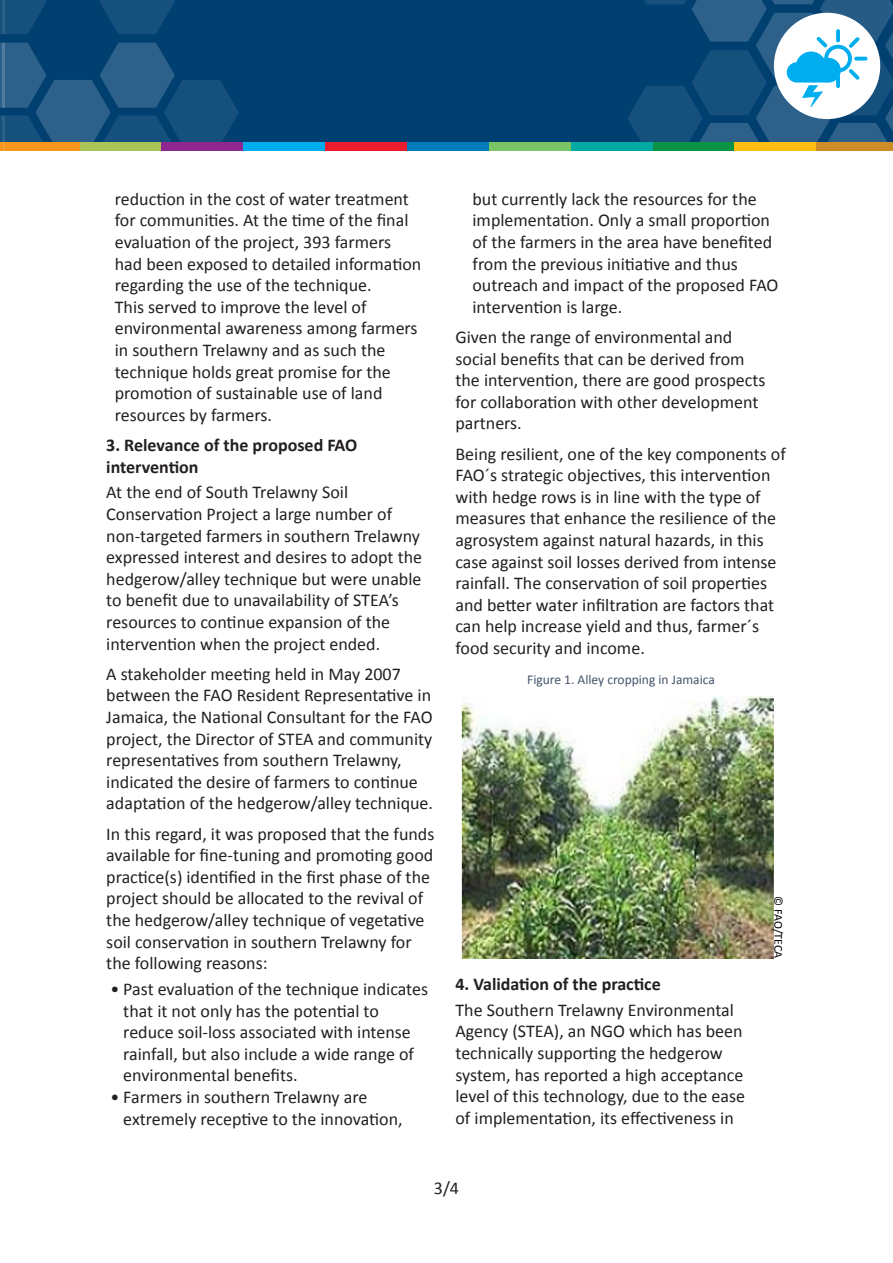
<style>
.page{position:relative;width:893px;height:1263px;background:#fff}
.page>*{position:absolute;margin:0;border:0;box-sizing:border-box;transform-origin:0 0}
.Body_Text{font:18px/21.6px "Calibri";color:#231f20}
.Body_Text_1_1{font:18px/21.6px "Calibri";color:#231f20}
.Heading_1{font:700 18px/21.6px "Calibri";color:#231f20}
.Photo_Capture{font:13.5px "Calibri";color:#44546a}
.t1{font:12px "Calibri";letter-spacing:-.01em;color:#000}
</style>
<div class="page">
<img style="left:462px;top:696px;width:312px;height:263px">
<div style="left:0;top:0;width:893px;height:145px;background:#004071"></div>
<svg style="left:100px;top:0;width:75px;height:34px"></svg>
<div style="left:162px;top:142px;width:81px;height:8px;background:#90268f"></div>
<div style="left:243px;top:142px;width:82px;height:8px;background:#00aeef"></div>
<div style="left:325px;top:142px;width:82px;height:8px;background:#eb1c2c"></div>
<div style="left:407px;top:142px;width:82px;height:8px;background:#007cbb"></div>
<div style="left:489px;top:142px;width:82px;height:8px;background:#7bc465"></div>
<div style="left:571px;top:142px;width:82px;height:8px;background:#00a9a3"></div>
<svg style="left:628px;top:0;width:265px;height:150px"></svg>
<svg style="left:0;top:0;width:46px;height:34px"></svg>
<svg style="left:0;top:43px;width:239px;height:107px"></svg>
<p class="Body_Text_1_1" style="left:115px;top:188px;width:308px">reduction in the cost of water treatment for communities. At the time of the final evaluation of the project, 393 farmers had been exposed to detailed information regarding the use of the technique.<br>This served to improve the level of environmental awareness among farmers in southern Trelawny and as such the technique holds great promise for the promotion of sustainable use of land resources by farmers.</p>
<p class="Heading_1" style="left:106px;top:433px;width:253px">3. Relevance of the proposed FAO intervention</p>
<p class="Body_Text" style="left:106px;top:482px;width:317px">At the end of South Trelawny Soil Conservation Project a large number of non-targeted farmers in southern Trelawny expressed interest and desires to adopt the hedgerow/alley technique but were unable to benefit due to unavailability of STEA’s resources to continue expansion of the intervention when the project ended.</p>
<p class="Body_Text" style="left:106px;top:663px;width:328px">A stakeholder meeting held in May 2007 between the FAO Resident Representative in Jamaica, the National Consultant for the FAO project, the Director of STEA and community representatives from southern Trelawny, indicated the desire of farmers to continue adaptation of the hedgerow/alley technique.</p>
<p class="Body_Text" style="left:106px;top:823px;width:330px">In this regard, it was proposed that the funds available for fine-tuning and promoting good practice(s) identified in the first phase of the project should be allocated to the revival of the hedgerow/alley technique of vegetative soil conservation in southern Trelawny for the following reasons:</p>
<p class="Body_Text" style="left:123px;top:978px;width:306px;text-indent:-13px">• Past evaluation of the technique indicates that it not only has the potential to reduce soil‑loss associated with intense rainfall, but also include a wide range of environmental benefits.</p>
<p class="Body_Text" style="left:123px;top:1086px;width:281px;text-indent:-13px">• Farmers in southern Trelawny are extremely receptive to the innovation,</p>
<p class="Body_Text" style="left:472px;top:188px;width:307px">but currently lack the resources for the implementation. Only a small proportion of the farmers in the area have benefited from the previous initiative and thus outreach and impact of the proposed FAO intervention is large.</p>
<p class="Body_Text" style="left:455px;top:326px;width:312px">Given the range of environmental and social benefits that can be derived from the intervention, there are good prospects for collaboration with other development partners.</p>
<p class="Body_Text" style="left:455px;top:443px;width:332px">Being resilient, one of the key components of FAO´s strategic objectives, this intervention with hedge rows is in line with the type of measures that enhance the resilience of the agrosystem against natural hazards, in this case against soil losses derived from intense rainfall. The conservation of soil properties and better water infiltration are factors that can help increase yield and thus, farmer´s food security and income.</p>
<p class="Photo_Capture" style="left:527px;top:671px;width:189px">Figure 1. Alley cropping in Jamaica</p>
<p class="Heading_1" style="left:455px;top:972px;width:207px">4. Validation of the practice</p>
<p class="Body_Text" style="left:455px;top:999px;width:291px">The Southern Trelawny Environmental Agency (STEA), an NGO which has been technically supporting the hedgerow system, has reported a high acceptance level of this technology, due to the ease of implementation, its effectiveness in</p>
<p class="t1" style="left:786px;top:896px;width:63px;rotate:90deg">© FAO/TECA</p>
<p class="Body_Text" style="left:434px;top:1178px;width:27px">3/4</p>
</div>
